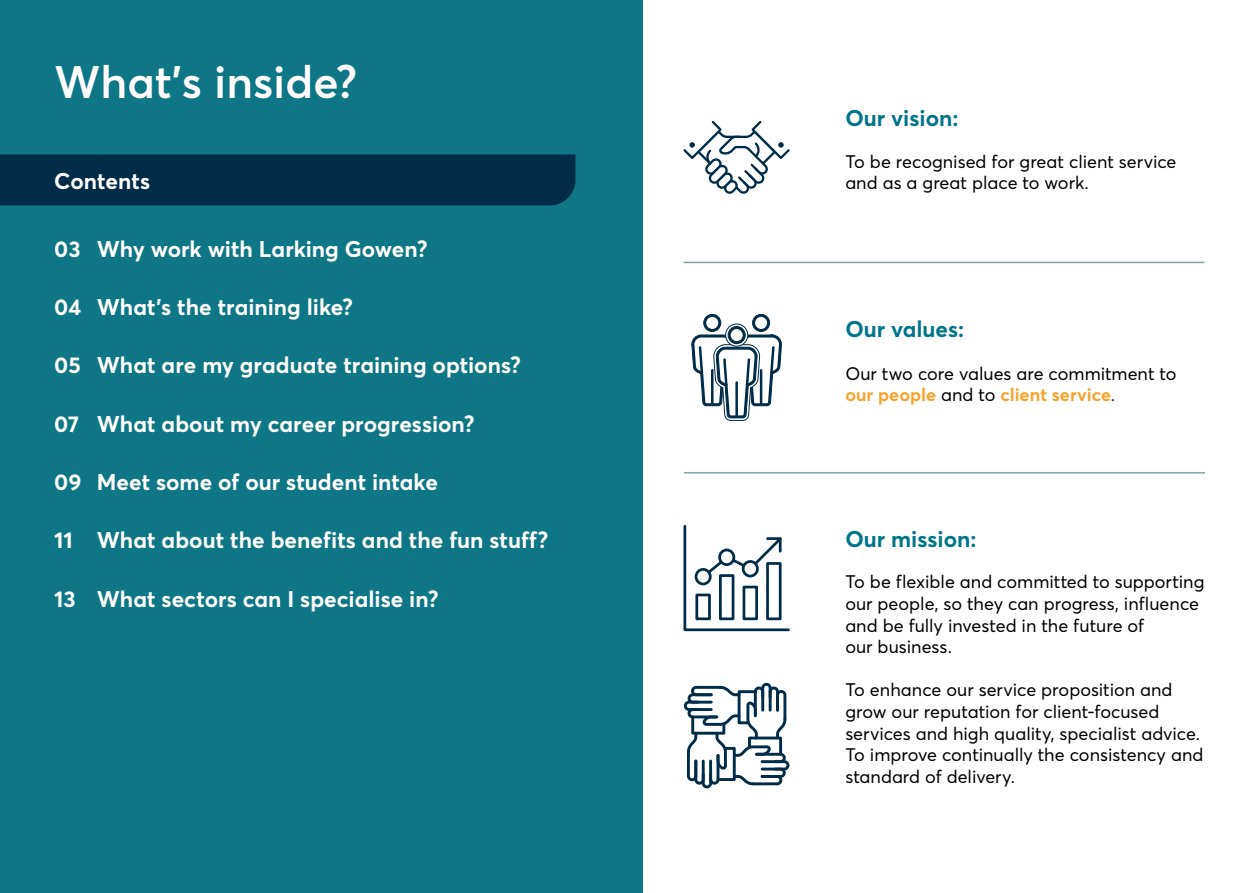
<style>
.page{position:relative;width:1259px;height:893px;background:#fff}
.page>*{position:absolute;margin:0;border:0;box-sizing:border-box;transform-origin:0 0}
.t1{font:600 45px "Averta";color:#fff}
.t2{font:700 22.5px "Averta";color:#fff}
.t3{font:700 22.5px "Averta";color:#007589}
.t4{font:18px/21.6px "Averta";color:#000}
.s1{font-weight:700;color:#f6a430}
.s2{color:#231f20}
</style>
<div class="page">
<div style="left:0;top:0;width:642px;height:893px;background:#0e7687"></div>
<div style="left:0;top:154px;width:575px;height:51px;background:#002c49"></div>
<hr style="left:684px;top:472px;width:521px;height:2px;background:#82a4ad">
<svg style="left:683px;top:120px;width:107px;height:74px"></svg>
<div style="left:703px;top:315px;width:18px;height:17px;border:1px solid #002c49;border-radius:50%"></div>
<div style="left:704px;top:315px;width:17px;height:16px;border:3px solid #002c49;border-radius:50%"></div>
<div style="left:752px;top:315px;width:17px;height:16px;border:3px solid #002c49;border-radius:50%"></div>
<svg style="left:691px;top:324px;width:91px;height:97px"></svg>
<svg style="left:683px;top:525px;width:107px;height:106px"></svg>
<svg style="left:683px;top:682px;width:107px;height:107px"></svg>
<hr style="left:683px;top:262px;width:521px;height:1px;background:#82a4ad">
<p class="t1" style="left:54px;top:50px;width:305px">What’s inside?</p>
<p class="t2" style="left:54px;top:166px;width:97px">Contents</p>
<p class="t2" style="left:54px;top:235px;width:375px">03 Why work with Larking Gowen?</p>
<p class="t2" style="left:54px;top:293px;width:300px">04 What’s the training like?</p>
<p class="t2" style="left:54px;top:351px;width:468px">05 What are my graduate training options?</p>
<p class="t2" style="left:54px;top:409px;width:422px">07 What about my career progression?</p>
<p class="t2" style="left:54px;top:468px;width:385px">09 Meet some of our student intake</p>
<p class="t2" style="left:54px;top:526px;width:496px">11 What about the benefits and the fun stuff?</p>
<p class="t2" style="left:54px;top:584px;width:386px">13 What sectors can I specialise in?</p>
<p class="t3" style="left:845px;top:104px;width:115px">Our vision:</p>
<p class="t4" style="left:845px;top:150px;width:333px">To be recognised for great client service and as a great place to work.</p>
<p class="t3" style="left:845px;top:314px;width:120px">Our values:</p>
<p class="t4" style="left:845px;top:362px;width:333px">Our two core values are commitment to <span class="s1">our people</span> and to <span class="s1">client service</span><span class="s2">.</span></p>
<p class="t3" style="left:845px;top:525px;width:133px">Our mission:</p>
<p class="t4" style="left:845px;top:571px;width:361px">To be flexible and committed to supporting our people, so they can progress, influence and be fully invested in the future of</p>
<p class="t4" style="left:845px;top:636px;width:108px">our business.</p>
<p class="t4" style="left:845px;top:679px;width:360px">To enhance our service proposition and grow our reputation for client-focused services and high quality, specialist advice.<br>To improve continually the consistency and standard of delivery.</p>
</div>
